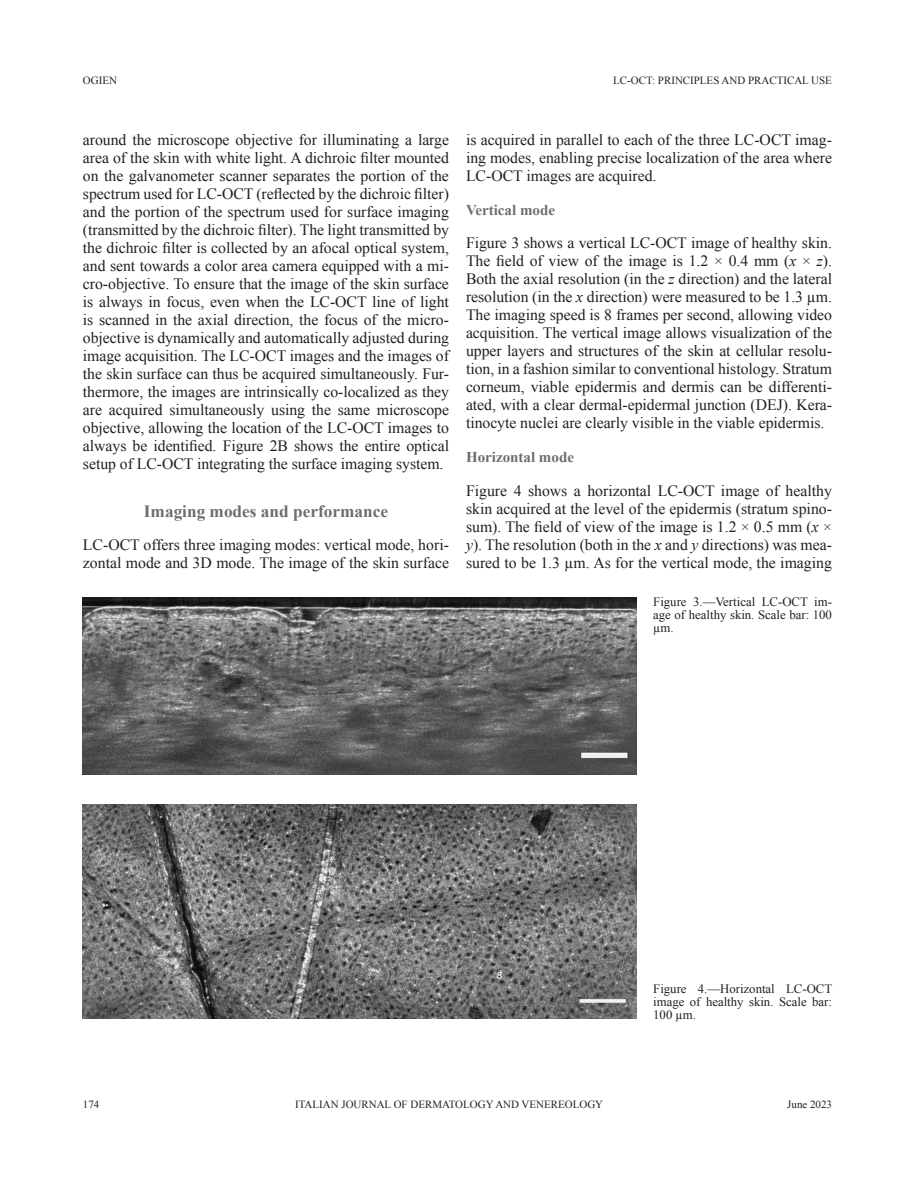
<style>
.page{position:relative;width:915px;height:1191px;background:#fff}
.page>*{position:absolute;margin:0;border:0;box-sizing:border-box;transform-origin:0 0}
.Head1{font:700 17.25px "Times New Roman";color:#6c6d70}
.Paragraph_Post_Head{font:15.75px/18px "Times New Roman";color:#231f20;text-align:justify}
.Paragraph{font:15.75px/18px "Times New Roman";letter-spacing:-.005em;color:#231f20;text-align:justify}
.Head2{font:700 15px "Times New Roman";color:#6c6d70}
.Fig_Caption{font:12.75px/12.8px "Times New Roman";color:#231f20;text-align:justify}
.t1{font:10.95px "Times New Roman";color:#231f20}
.s1{font-style:italic}
</style>
<div class="page">
<img style="left:83px;top:597px;width:553px;height:178px">
<img style="left:83px;top:804px;width:553px;height:214px">
<p class="t1" style="left:83px;top:73px;width:36px">OGIEN</p>
<p class="t1" style="left:613px;top:73px;width:220px">LC-OCT: PRINCIPLES AND PRACTICAL USE</p>
<p class="Paragraph" style="left:83px;top:130px;width:367px">around the microscope objective for illuminating a large area of the skin with white light. A dichroic filter mounted on the galvanometer scanner separates the portion of the spectrum used for LC-OCT (reflected by the dichroic filter) and the portion of the spectrum used for surface imaging (transmitted by the dichroic filter). The light transmitted by the dichroic filter is collected by an afocal optical system, and sent towards a color area camera equipped with a mi&shy;cro-objective. To ensure that the image of the skin surface is always in focus, even when the LC-OCT line of light is scanned in the axial direction, the focus of the micro&shy;objective is dynamically and automatically adjusted during image acquisition. The LC-OCT images and the images of the skin surface can thus be acquired simultaneously. Fur&shy;thermore, the images are intrinsically co-localized as they are acquired simultaneously using the same microscope objective, allowing the location of the LC-OCT images to always be identified. Figure 2B shows the entire optical setup of LC-OCT integrating the surface imaging system.</p>
<p class="Head1" style="left:144px;top:499px;width:245px">Imaging modes and performance</p>
<p class="Paragraph_Post_Head" style="left:83px;top:535px;width:367px">LC-OCT offers three imaging modes: vertical mode, hori&shy;zontal mode and 3D mode. The image of the skin surface</p>
<p class="Paragraph_Post_Head" style="left:466px;top:130px;width:367px">is acquired in parallel to each of the three LC-OCT imag&shy;ing modes, enabling precise localization of the area where LC-OCT images are acquired.</p>
<p class="Head2" style="left:466px;top:199px;width:91px">Vertical mode</p>
<p class="Paragraph_Post_Head" style="left:466px;top:234px;width:367px">Figure 3 shows a vertical LC-OCT image of healthy skin.<br>The field of view of the image is 1.2 × 0.4 mm (<span class="s1">x</span> × <span class="s1">z</span>).<br>Both the axial resolution (in the <span class="s1">z</span> direction) and the lateral resolution (in the <span class="s1">x</span> direction) were measured to be 1.3 µm.<br>The imaging speed is 8 frames per second, allowing video acquisition. The vertical image allows visualization of the upper layers and structures of the skin at cellular resolu&shy;tion, in a fashion similar to conventional histology. Stratum corneum, viable epidermis and dermis can be differenti&shy;ated, with a clear dermal-epidermal junction (DEJ). Kera&shy;tinocyte nuclei are clearly visible in the viable epidermis.</p>
<p class="Head2" style="left:466px;top:447px;width:109px">Horizontal mode</p>
<p class="Paragraph_Post_Head" style="left:466px;top:481px;width:367px">Figure 4 shows a horizontal LC-OCT image of healthy skin acquired at the level of the epidermis (stratum spino&shy;sum). The field of view of the image is 1.2 × 0.5 mm (<span class="s1">x</span> × <span class="s1">y</span>). The resolution (both in the <span class="s1">x</span> and <span class="s1">y</span> directions) was mea&shy;sured to be 1.3 µm. As for the vertical mode, the imaging</p>
<p class="Fig_Caption" style="left:653px;top:595px;width:180px">Figure 3.—Vertical LC-OCT im&shy;age of healthy skin. Scale bar: 100 µm.</p>
<p class="Fig_Caption" style="left:653px;top:982px;width:180px">Figure 4.—Horizontal LC-OCT image of healthy skin. Scale bar:<br>100 µm.</p>
<p class="t1" style="left:83px;top:1097px;width:18px">174</p>
<p class="t1" style="left:295px;top:1097px;width:309px">Italian Journal of Dermatology and Venereology</p>
<p class="t1" style="left:787px;top:1097px;width:46px">June 2023</p>
</div>
